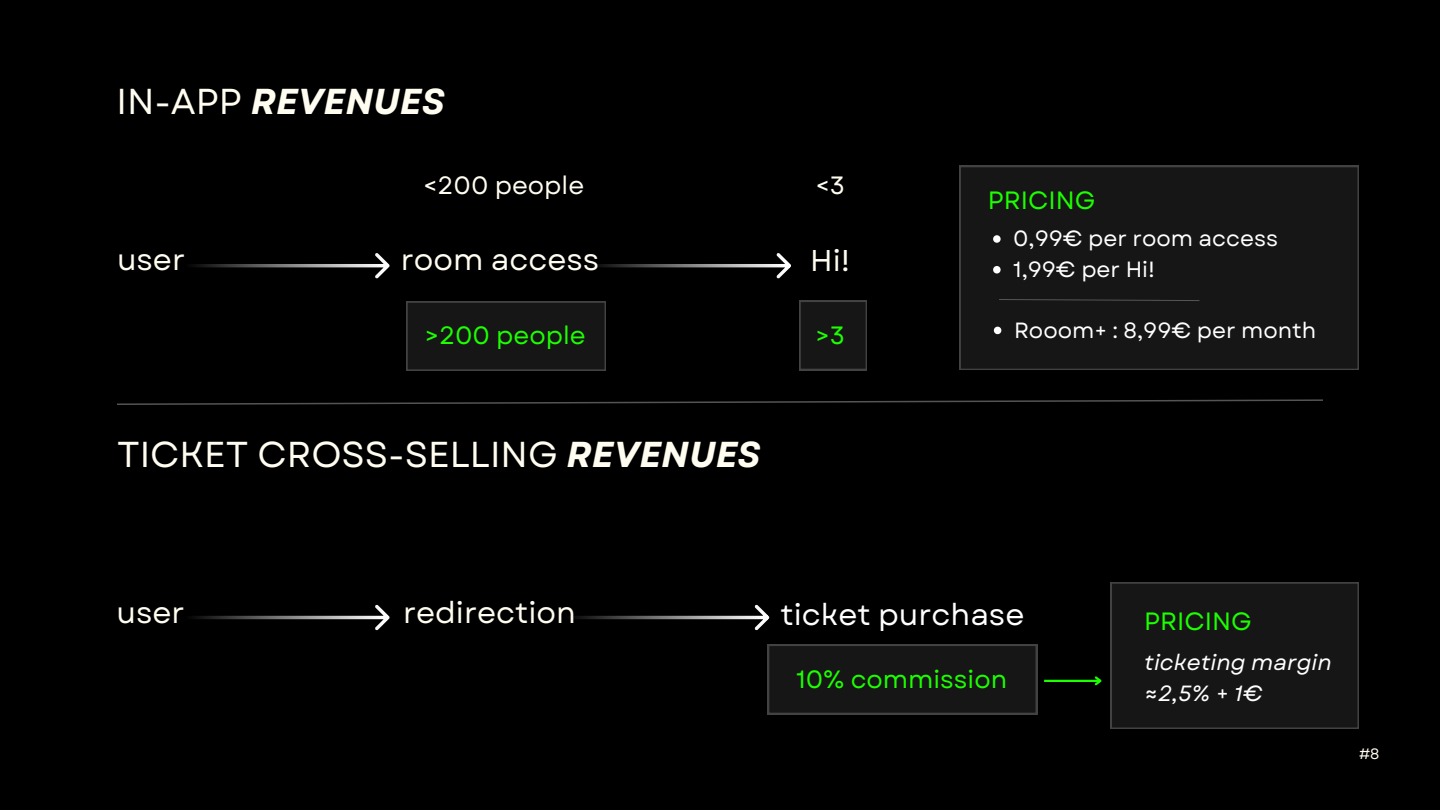
<style>
.page{position:relative;width:1440px;height:810px;background:#000}
.page>*{position:absolute;margin:0;border:0;box-sizing:border-box;transform-origin:0 0}
.t1{font:36px "Garet";color:#fffdf0}
.t2{font:italic 700 36px "Garet";color:#fffdf0}
.t3{font:30px "Garet";color:#fffdf0}
.t4{font:30px "Garet";color:#fff}
.t5{font:25px "Garet";color:#1cff00}
.t6{font:25px "Garet";color:#fffdf0}
.t7{font:22px "Garet";color:#fff}
.t8{font:italic 22px/30.8px "Garet";color:#fff}
.t9{font:15px "Garet";color:#fffdf0}
.s1{font-weight:400;font-style:normal}
.s2{font-weight:700;font-style:italic}
</style>
<div class="page">
<svg style="left:117px;top:399px;width:1206px;height:6px"></svg>
<svg style="left:193px;top:253px;width:197px;height:25px"></svg>
<svg style="left:406px;top:301px;width:200px;height:70px"></svg>
<svg style="left:595px;top:253px;width:196px;height:25px"></svg>
<svg style="left:799px;top:301px;width:68px;height:69px"></svg>
<div style="left:959px;top:166px;width:400px;height:204px;background:#161616"></div>
<svg style="left:993px;top:235px;width:8px;height:8px"></svg>
<svg style="left:993px;top:266px;width:8px;height:7px"></svg>
<svg style="left:998px;top:299px;width:202px;height:2px"></svg>
<svg style="left:994px;top:327px;width:7px;height:7px"></svg>
<svg style="left:193px;top:605px;width:197px;height:25px"></svg>
<svg style="left:573px;top:605px;width:196px;height:25px"></svg>
<div style="left:768px;top:645px;width:269px;height:69px;background:#161616"></div>
<div style="left:1111px;top:582px;width:248px;height:147px;background:#161616"></div>
<hr style="left:1044px;top:680px;width:56px;height:2px;background:#1cff00">
<svg style="left:1093px;top:676px;width:9px;height:10px"></svg>
<h1 class="t2" style="left:117px;top:76px;width:330px"><span class="s1">IN-APP</span> REVENUES</h1>
<h4 class="t3" style="left:117px;top:238px;width:70px">user</h4>
<p class="t6" style="left:423px;top:167px;width:162px">&lt;200 people</p>
<h2 class="t3" style="left:401px;top:238px;width:200px">room access</h2>
<p class="t5" style="left:425px;top:318px;width:162px">&gt;200 people</p>
<h4 class="t1" style="left:117px;top:429px;width:645px">TICKET CROSS-SELLING <span class="s2">REVENUES</span></h4>
<h4 class="t6" style="left:815px;top:167px;width:31px">&lt;3</h4>
<h2 class="t3" style="left:810px;top:239px;width:41px">Hi!</h2>
<h4 class="t5" style="left:815px;top:318px;width:31px">&gt;3</h4>
<h3 class="t5" style="left:988px;top:182px;width:109px">PRICING</h3>
<p class="t7" style="left:1013px;top:223px;width:266px">0,99€ per room access</p>
<p class="t7" style="left:1013px;top:254px;width:143px">1,99€ per Hi!</p>
<p class="t7" style="left:1014px;top:314px;width:304px">Rooom+ : 8,99€ per month</p>
<h2 class="t3" style="left:117px;top:591px;width:70px">user</h2>
<h1 class="t3" style="left:403px;top:591px;width:174px">redirection</h1>
<h2 class="t4" style="left:780px;top:593px;width:245px">ticket purchase</h2>
<p class="t5" style="left:796px;top:661px;width:213px">10% commission</p>
<p class="t5" style="left:1144px;top:603px;width:109px">PRICING</p>
<h2 class="t8" style="left:1144px;top:647px;width:189px">ticketing margin ≈2,5% + 1€</h2>
<h2 class="t9" style="left:1359px;top:743px;width:22px">#8</h2>
</div>
